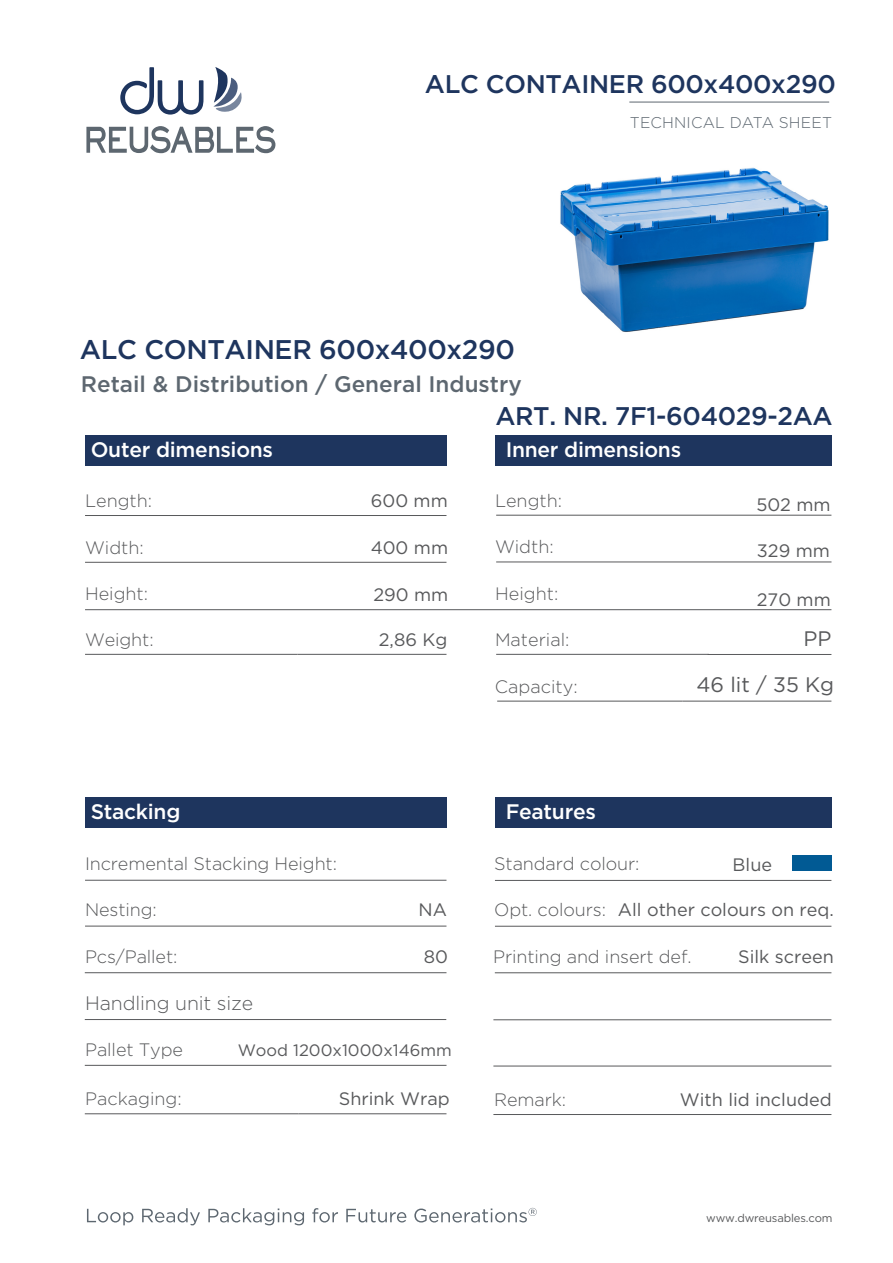
<style>
.page{position:relative;width:893px;height:1263px;background:#fff}
.page>*{position:absolute;margin:0;border:0;box-sizing:border-box;transform-origin:0 0}
.t1{font:500 27px "Gotham";letter-spacing:-.015em;color:#1e355e}
.t2{font:500 25.5px "Gotham";letter-spacing:-.015em;color:#1e355e}
.t3{font:500 22.5px "Gotham";color:#5d6770}
.t4{font:500 21px "Gotham";letter-spacing:-.015em;color:#fff}
.t5{font:21px/45.8px "Gotham";color:#58595b;text-align:right}
.t6{font:300 19.5px "Gotham";letter-spacing:-.005em;color:#58595b}
.t7{font:300 18px "Gotham";letter-spacing:-.005em;color:#58595b}
.t8{font:18px "Gotham";color:#58595b}
.t9{font:16.5px "Gotham";color:#58595b}
.t10{font:300 15.6px "Gotham";letter-spacing:.015em;color:#5d6770}
.t11{font:11.25px "Gotham";letter-spacing:-.015em;color:#58595b}
</style>
<div class="page">
<hr style="left:629px;top:102px;width:200px;height:1px;background:#5d6770">
<hr style="left:85px;top:515px;width:361px;height:1px;background:#58595b">
<hr style="left:496px;top:515px;width:335px;height:1px;background:#58595b">
<hr style="left:85px;top:562px;width:361px;height:1px;background:#58595b">
<hr style="left:496px;top:562px;width:335px;height:1px;background:#58595b">
<hr style="left:85px;top:880px;width:361px;height:1px;background:#58595b">
<hr style="left:85px;top:654px;width:213px;height:1px;background:#58595b">
<hr style="left:298px;top:654px;width:148px;height:1px;background:#58595b">
<hr style="left:497px;top:701px;width:186px;height:1px;background:#58595b">
<hr style="left:683px;top:701px;width:148px;height:1px;background:#58595b">
<hr style="left:85px;top:1113px;width:214px;height:1px;background:#58595b">
<hr style="left:299px;top:1113px;width:147px;height:1px;background:#58595b">
<hr style="left:496px;top:654px;width:213px;height:1px;background:#58595b">
<hr style="left:708px;top:654px;width:123px;height:1px;background:#58595b">
<hr style="left:85px;top:972px;width:361px;height:1px;background:#58595b">
<hr style="left:85px;top:926px;width:361px;height:1px;background:#58595b">
<hr style="left:495px;top:880px;width:336px;height:1px;background:#58595b">
<svg style="left:86px;top:126px;width:189px;height:27px"></svg>
<svg style="left:213px;top:67px;width:29px;height:45px"></svg>
<svg style="left:120px;top:67px;width:83px;height:48px"></svg>
<svg style="left:87px;top:1209px;width:46px;height:16px"></svg>
<svg style="left:142px;top:1208px;width:58px;height:17px"></svg>
<svg style="left:208px;top:1208px;width:96px;height:17px"></svg>
<svg style="left:312px;top:1208px;width:26px;height:14px"></svg>
<svg style="left:346px;top:1209px;width:60px;height:13px"></svg>
<svg style="left:414px;top:1208px;width:123px;height:14px"></svg>
<div style="left:792px;top:856px;width:39px;height:15px;background:#015a94"></div>
<hr style="left:495px;top:926px;width:336px;height:1px;background:#58595b">
<hr style="left:495px;top:972px;width:336px;height:1px;background:#58595b">
<hr style="left:85px;top:1019px;width:361px;height:1px;background:#58595b">
<hr style="left:85px;top:1065px;width:361px;height:1px;background:#58595b">
<hr style="left:85px;top:609px;width:746px;height:1px;background:#58595b">
<div style="left:85px;top:435px;width:361px;height:31px;background:#1e355e"></div>
<div style="left:85px;top:797px;width:361px;height:31px;background:#1e355e"></div>
<div style="left:495px;top:797px;width:336px;height:31px;background:#1e355e"></div>
<div style="left:495px;top:435px;width:336px;height:31px;background:#1e355e"></div>
<hr style="left:493px;top:1019px;width:338px;height:1px;background:#58595b">
<hr style="left:493px;top:1066px;width:338px;height:1px;background:#58595b">
<hr style="left:493px;top:1114px;width:338px;height:1px;background:#58595b">
<img style="left:560px;top:167px;width:269px;height:165px">
<h2 class="t2" style="left:425px;top:69px;width:412px">ALC CONTAINER 600x400x290</h2>
<h1 class="t1" style="left:80px;top:334px;width:437px">ALC CONTAINER 600x400x290</h1>
<p class="t3" style="left:81px;top:371px;width:442px">Retail &amp; Distribution / General Industry</p>
<p class="t10" style="left:630px;top:114px;width:204px">TECHNICAL DATA SHEET</p>
<p class="t4" style="left:91px;top:438px;width:184px">Outer dimensions</p>
<h2 class="t2" style="left:495px;top:401px;width:339px">ART. NR. 7F1-604029-2AA</h2>
<p class="t4" style="left:506px;top:438px;width:177px">Inner dimensions</p>
<p class="t7" style="left:495px;top:490px;width:69px">Length:</p>
<p class="t7" style="left:495px;top:537px;width:60px">Width:</p>
<p class="t7" style="left:85px;top:491px;width:69px">Length:</p>
<p class="t7" style="left:85px;top:538px;width:60px">Width:</p>
<p class="t8" style="left:371px;top:537px;width:79px">400 mm</p>
<p class="t8" style="left:371px;top:491px;width:79px">600 mm</p>
<p class="t8" style="left:756px;top:495px;width:76px">502 mm</p>
<p class="t8" style="left:757px;top:541px;width:75px">329 mm</p>
<p class="t8" style="left:757px;top:590px;width:76px">270 mm</p>
<p class="t7" style="left:85px;top:584px;width:65px">Height:</p>
<p class="t8" style="left:373px;top:584px;width:76px">290 mm</p>
<p class="t7" style="left:495px;top:584px;width:65px">Height:</p>
<p class="t7" style="left:85px;top:630px;width:70px">Weight:</p>
<p class="t8" style="left:379px;top:630px;width:70px">2,86 Kg</p>
<p class="t7" style="left:495px;top:630px;width:76px">Material:</p>
<p class="t5" style="left:696px;top:615px;width:139px">PP<br>46 lit / 35 Kg</p>
<p class="t7" style="left:495px;top:676px;width:84px">Capacity:</p>
<p class="t4" style="left:91px;top:800px;width:91px">Stacking</p>
<p class="t4" style="left:506px;top:800px;width:92px">Features</p>
<p class="t7" style="left:85px;top:854px;width:253px">Incremental Stacking Height:</p>
<p class="t7" style="left:494px;top:854px;width:147px">Standard colour:</p>
<p class="t8" style="left:733px;top:855px;width:41px">Blue</p>
<p class="t7" style="left:85px;top:900px;width:73px">Nesting:</p>
<p class="t8" style="left:419px;top:900px;width:30px">NA</p>
<p class="t7" style="left:494px;top:900px;width:113px">Opt. colours:</p>
<p class="t8" style="left:618px;top:900px;width:217px">All other colours on req.</p>
<p class="t7" style="left:85px;top:946px;width:94px">Pcs/Pallet:</p>
<p class="t8" style="left:424px;top:947px;width:26px">80</p>
<p class="t7" style="left:493px;top:947px;width:200px">Printing and insert def.</p>
<p class="t8" style="left:738px;top:946px;width:97px">Silk screen</p>
<p class="t6" style="left:85px;top:992px;width:170px">Handling unit size</p>
<p class="t7" style="left:85px;top:1039px;width:99px">Pallet Type</p>
<p class="t9" style="left:238px;top:1041px;width:216px">Wood 1200x1000x146mm</p>
<p class="t7" style="left:85px;top:1089px;width:98px">Packaging:</p>
<p class="t8" style="left:339px;top:1089px;width:112px">Shrink Wrap</p>
<p class="t7" style="left:494px;top:1089px;width:73px">Remark:</p>
<p class="t8" style="left:680px;top:1089px;width:153px">With lid included</p>
<p class="t11" style="left:706px;top:1211px;width:128px">www.dwreusables.com</p>
</div>
